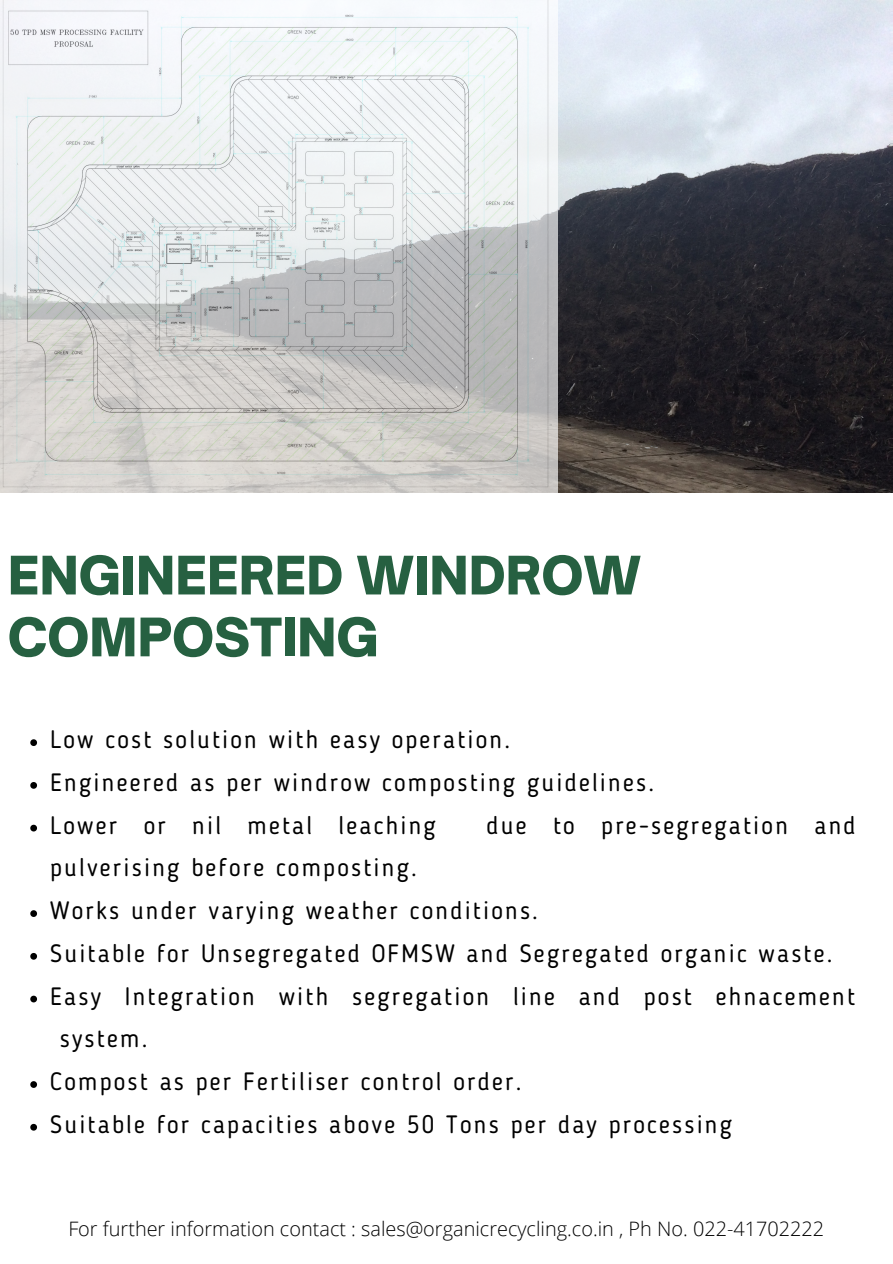
<style>
.page{position:relative;width:893px;height:1264px;background:#fff}
.page>*{position:absolute;margin:0;border:0;box-sizing:border-box;transform-origin:0 0}
.t1{font:900 50.7px/61.8px "Open Sauce One";color:#266041}
.t2{font:24.9px/42.8px "Blogger Sans";letter-spacing:.085em;color:#000}
.t3{font:300 19.95px "Open Sans";color:#000}
</style>
<div class="page">
<img style="left:558px;top:0;width:334px;height:492px">
<img style="left:0;top:0;width:558px;height:493px">
<svg style="left:30px;top:739px;width:7px;height:7px"></svg>
<svg style="left:30px;top:782px;width:7px;height:6px"></svg>
<svg style="left:30px;top:824px;width:7px;height:7px"></svg>
<svg style="left:30px;top:910px;width:7px;height:7px"></svg>
<svg style="left:30px;top:953px;width:7px;height:6px"></svg>
<svg style="left:30px;top:995px;width:7px;height:7px"></svg>
<svg style="left:30px;top:1081px;width:7px;height:6px"></svg>
<svg style="left:30px;top:1123px;width:7px;height:7px"></svg>
<h1 class="t1" style="left:8px;top:544px;width:635px">ENGINEERED WINDROW<br>COMPOSTING</h1>
<p class="t2" style="left:50px;top:720px;width:605px">Low cost solution with easy operation.<br>Engineered as per windrow composting guidelines.<br>Lower or nil metal leaching</p>
<p class="t2" style="left:486px;top:805px;width:370px">due to pre-segregation and</p>
<p class="t2" style="left:50px;top:848px;width:368px">pulverising before composting.</p>
<p class="t2" style="left:50px;top:891px;width:489px">Works under varying weather conditions.</p>
<p class="t2" style="left:50px;top:934px;width:783px">Suitable for Unsegregated OFMSW and Segregated organic waste.</p>
<p class="t2" style="left:50px;top:976px;width:806px">Easy Integration with segregation line and post ehnacement</p>
<p class="t2" style="left:60px;top:1019px;width:89px">system.</p>
<p class="t2" style="left:50px;top:1062px;width:472px">Compost as per Fertiliser control order.</p>
<p class="t2" style="left:50px;top:1104px;width:683px">Suitable for capacities above 50 Tons per day processing</p>
<p class="t3" style="left:68px;top:1214px;width:757px">For further information contact : sales@organicrecycling.co.in , Ph No. 022-41702222</p>
</div>
